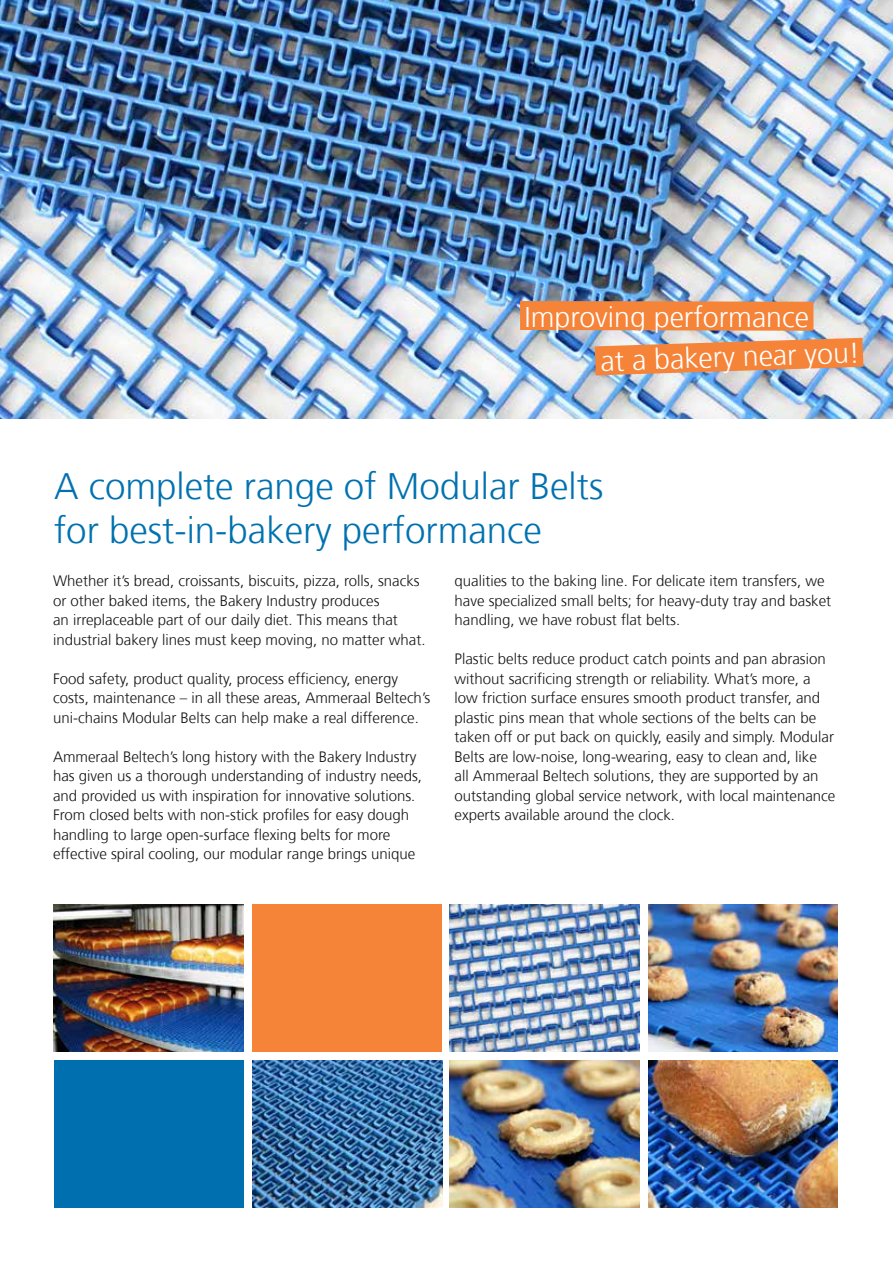
<style>
.page{position:relative;width:893px;height:1263px;background:#fff}
.page>*{position:absolute;margin:0;border:0;box-sizing:border-box;transform-origin:0 0}
.t1{font:300 36.75px/44.1px "Frutiger";color:#0071b0}
.t2{font:300 28.5px "Frutiger";color:#fff}
.t3{font:300 15px/19.5px "Frutiger";color:#141414}
</style>
<div class="page">
<img style="left:450px;top:1060px;width:190px;height:147px">
<img style="left:0;top:0;width:893px;height:418px">
<div style="left:520px;top:301px;width:293px;height:30px;background:#f58338"></div>
<img style="left:595px;top:338px;width:268px;height:37px">
<img style="left:450px;top:905px;width:190px;height:147px">
<div style="left:54px;top:1060px;width:190px;height:147px;background:#006faf"></div>
<img style="left:252px;top:1060px;width:190px;height:147px">
<img style="left:648px;top:1060px;width:190px;height:147px">
<div style="left:252px;top:905px;width:190px;height:147px;background:#f58338"></div>
<img style="left:54px;top:905px;width:190px;height:147px">
<img style="left:648px;top:905px;width:190px;height:147px">
<h2 class="t2" style="left:524px;top:301px;width:286px">Improving performance</h2>
<h2 class="t2" style="left:600px;top:345px;width:261px;rotate:-2deg">at a bakery near you!</h2>
<h1 class="t1" style="left:54px;top:465px;width:551px">A complete range of Modular Belts for best-in-bakery performance</h1>
<p class="t3" style="left:53px;top:572px;width:374px">Whether it’s bread, croissants, biscuits, pizza, rolls, snacks or other baked items, the Bakery Industry produces<br>an irreplaceable part of our daily diet. This means that industrial bakery lines must keep moving, no matter what.</p>
<p class="t3" style="left:53px;top:669px;width:379px">Food safety, product quality, process efficiency, energy costs, maintenance – in all these areas, Ammeraal Beltech’s uni-chains Modular Belts can help make a real difference.</p>
<p class="t3" style="left:53px;top:747px;width:371px">Ammeraal Beltech’s long history with the Bakery Industry has given us a thorough understanding of industry needs, and provided us with inspiration for innovative solutions.<br>From closed belts with non-stick profiles for easy dough handling to large open-surface flexing belts for more effective spiral cooling, our modular range brings unique</p>
<p class="t3" style="left:455px;top:572px;width:378px">qualities to the baking line. For delicate item transfers, we have specialized small belts; for heavy-duty tray and basket handling, we have robust flat belts.</p>
<p class="t3" style="left:455px;top:650px;width:382px">Plastic belts reduce product catch points and pan abrasion without sacrificing strength or reliability. What’s more, a low friction surface ensures smooth product transfer, and plastic pins mean that whole sections of the belts can be taken off or put back on quickly, easily and simply. Modular Belts are low-noise, long-wearing, easy to clean and, like<br>all Ammeraal Beltech solutions, they are supported by an outstanding global service network, with local maintenance experts available around the clock.</p>
</div>
